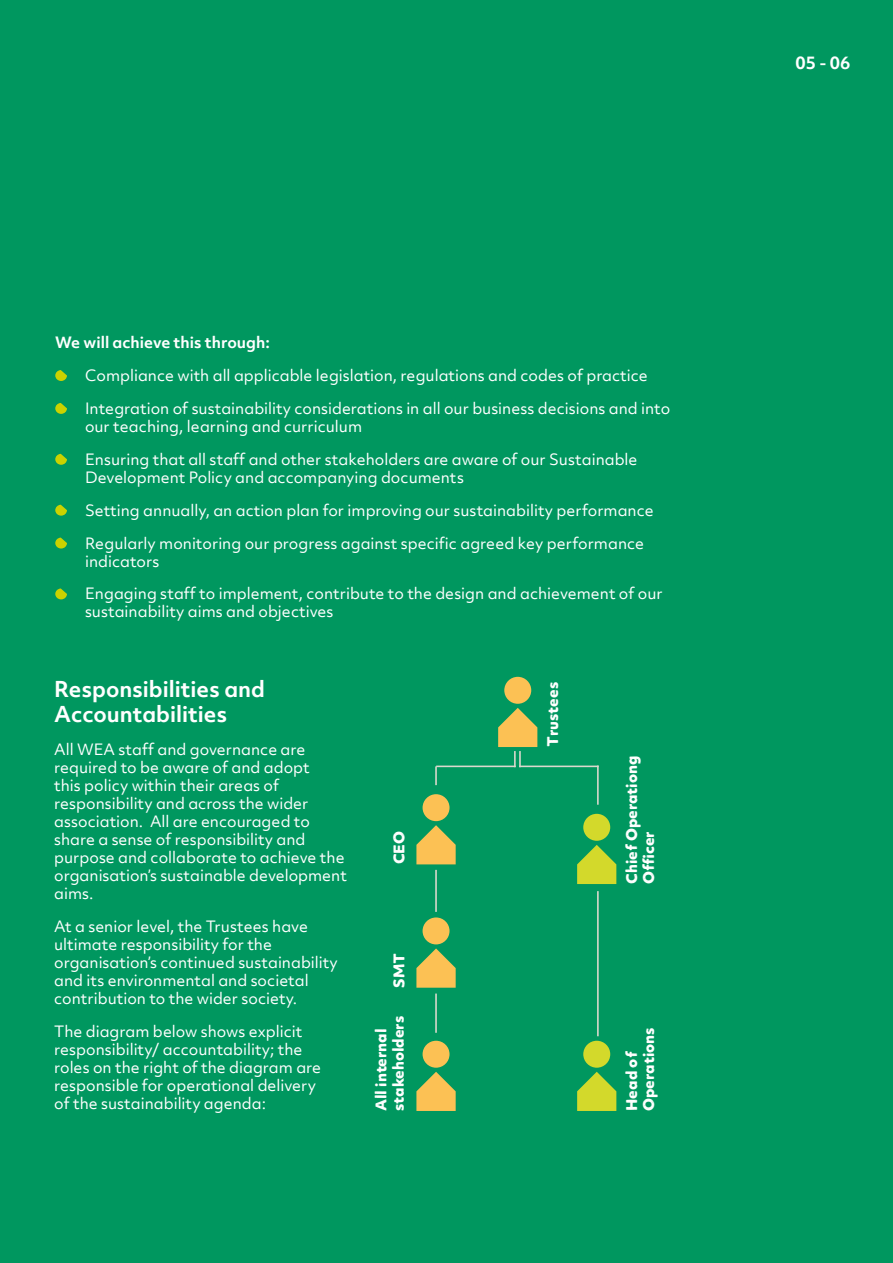
<style>
.page{position:relative;width:893px;height:1263px;background:#00975f}
.page>*{position:absolute;margin:0;border:0;box-sizing:border-box;transform-origin:0 0}
.t1{font:700 21px/25.2px "Objektiv Mk 2";color:#fff}
.t2{font:700 16.5px "Objektiv Mk 2";color:#fff}
.t3{font:15px/18px "Objektiv Mk 2";color:#fff}
.t4{font:700 15px "Objektiv Mk 2";color:#fff}
.t5{font:14.25px/17.1px "WEA Headline";color:#fff}
</style>
<div class="page">
<svg style="left:55px;top:370px;width:12px;height:11px"></svg>
<svg style="left:55px;top:403px;width:12px;height:11px"></svg>
<svg style="left:55px;top:454px;width:12px;height:11px"></svg>
<svg style="left:55px;top:505px;width:12px;height:11px"></svg>
<svg style="left:55px;top:538px;width:12px;height:10px"></svg>
<svg style="left:55px;top:588px;width:12px;height:11px"></svg>
<div style="left:504px;top:677px;width:27px;height:27px;background:#fcc154;border-radius:50%"></div>
<svg style="left:416px;top:825px;width:40px;height:39px"></svg>
<div style="left:423px;top:794px;width:27px;height:27px;background:#fcc154;border-radius:50%"></div>
<svg style="left:435px;top:766px;width:2px;height:19px"></svg>
<hr style="left:436px;top:765px;width:80px;height:2px;background:#dbd9cd">
<svg style="left:498px;top:708px;width:39px;height:59px"></svg>
<hr style="left:519px;top:765px;width:80px;height:2px;background:#dbd9cd">
<hr style="left:597px;top:765px;width:2px;height:40px;background:#dbd9cd">
<svg style="left:577px;top:845px;width:39px;height:39px"></svg>
<div style="left:583px;top:814px;width:27px;height:27px;background:#d3d92b;border-radius:50%"></div>
<hr style="left:597px;top:891px;width:2px;height:145px;background:#dbd9cd">
<svg style="left:577px;top:1072px;width:39px;height:39px"></svg>
<div style="left:583px;top:1041px;width:27px;height:27px;background:#d3d92b;border-radius:50%"></div>
<hr style="left:435px;top:870px;width:2px;height:42px;background:#dbd9cd">
<svg style="left:416px;top:948px;width:40px;height:40px"></svg>
<div style="left:423px;top:917px;width:27px;height:27px;background:#fcc154;border-radius:50%"></div>
<hr style="left:435px;top:993px;width:2px;height:40px;background:#dbd9cd">
<svg style="left:416px;top:1072px;width:40px;height:39px"></svg>
<div style="left:423px;top:1041px;width:27px;height:27px;background:#fcc154;border-radius:50%"></div>
<p class="t4" style="left:55px;top:332px;width:216px">We will achieve this through:</p>
<p class="t3" style="left:85px;top:359px;width:587px;line-height:32.8px">Compliance with all applicable legislation, regulations and codes of practice<br>Integration of sustainability considerations in all our business decisions and into</p>
<p class="t3" style="left:85px;top:410px;width:554px;line-height:32.8px">our teaching, learning and curriculum<br>Ensuring that all staff and other stakeholders are aware of our Sustainable</p>
<p class="t3" style="left:85px;top:461px;width:570px;line-height:32.8px">Development Policy and accompanying documents<br>Setting annually, an action plan for improving our sustainability performance<br>Regularly monitoring our progress against specific agreed key performance</p>
<p class="t3" style="left:85px;top:544px;width:579px;line-height:32.8px">indicators<br>Engaging staff to implement, contribute to the design and achievement of our</p>
<p class="t3" style="left:85px;top:603px;width:250px">sustainability aims and objectives</p>
<h1 class="t1" style="left:54px;top:676px;width:212px">Responsibilities and<br>Accountabilities</h1>
<p class="t3" style="left:54px;top:740px;width:294px">All WEA staff and governance are required to be aware of and adopt<br>this policy within their areas of responsibility and across the wider association. All are encouraged to share a sense of responsibility and purpose and collaborate to achieve the organisation’s sustainable development aims.</p>
<p class="t3" style="left:54px;top:917px;width:285px">At a senior level, the Trustees have ultimate responsibility for the organisation’s continued sustainability and its environmental and societal contribution to the wider society.</p>
<p class="t3" style="left:54px;top:1022px;width:268px">The diagram below shows explicit responsibility/ accountability; the roles on the right of the diagram are responsible for operational delivery of the sustainability agenda:</p>
<p class="t5" style="left:390px;top:864px;width:35px;rotate:-90deg">CEO</p>
<p class="t5" style="left:390px;top:988px;width:36px;rotate:-90deg">SMT</p>
<p class="t5" style="left:372px;top:1111px;width:97px;rotate:-90deg">All internal stakeholders</p>
<p class="t5" style="left:544px;top:747px;width:67px;rotate:-90deg">Trustees</p>
<p class="t5" style="left:623px;top:884px;width:130px;rotate:-90deg">Chief Operationg<br>Officer</p>
<p class="t5" style="left:623px;top:1111px;width:85px;rotate:-90deg">Head of<br>Operations</p>
<p class="t2" style="left:795px;top:51px;width:56px">05 - 06</p>
</div>
